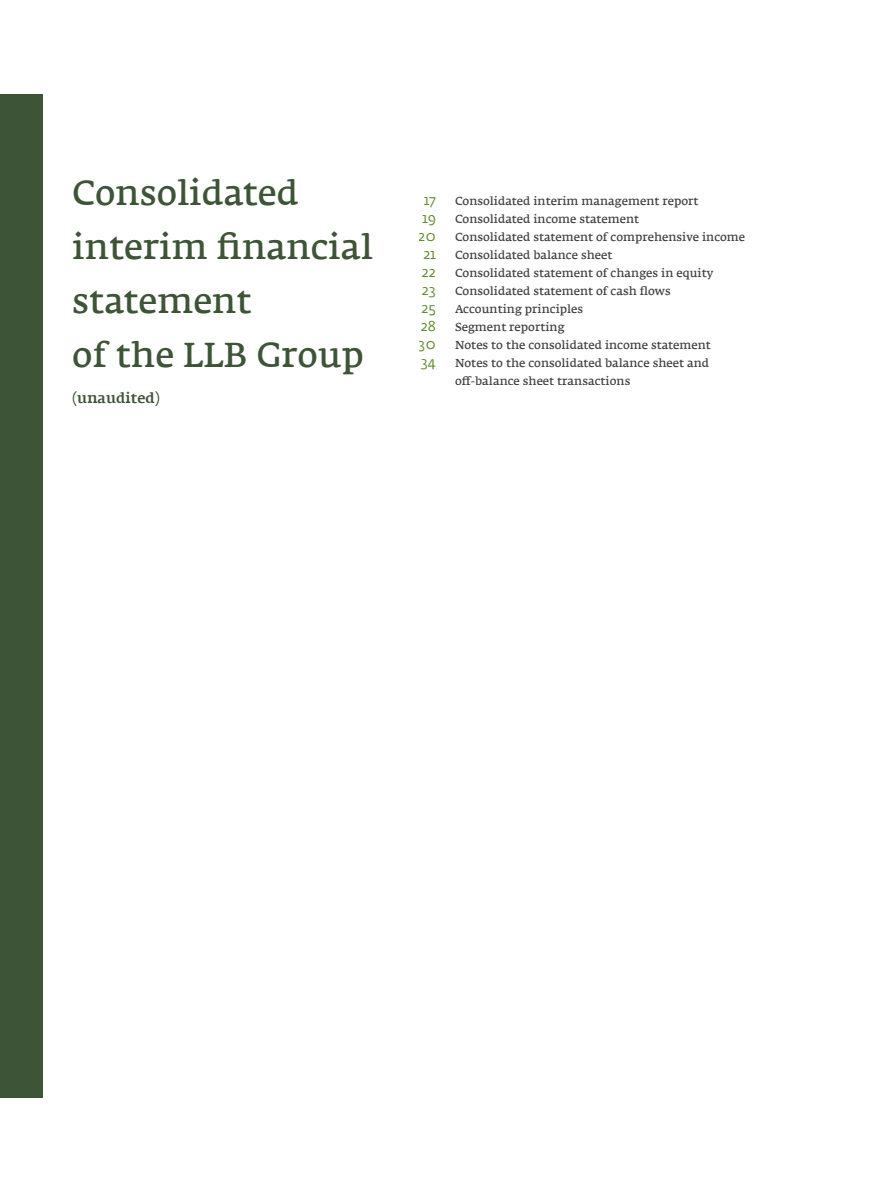
<style>
.page{position:relative;width:893px;height:1191px;background:#fff}
.page>*{position:absolute;margin:0;border:0;box-sizing:border-box;transform-origin:0 0}
.t1{font:36px/54px "LLB Serif";color:#3d5437}
.t2{font:15px/18px "LLB Sans Standard";color:#5c8727;text-align:center}
.t3{font:700 15px "LLB Serif";color:#3d5437}
.t4{font:12px/18px "LLB Serif";color:#414042}
</style>
<div class="page">
<div style="left:0;top:94px;width:43px;height:1003px;background:#3d5437"></div>
<h1 class="t1" style="left:72px;top:166px;width:302px">Consolidated interim financial statement<br>of the LLB Group</h1>
<p class="t3" style="left:72px;top:388px;width:89px">(unaudited)</p>
<p class="t2" style="left:419px;top:191px;width:18px">17<br>19<br>20<br>21<br>22<br>23<br>25<br>28<br>30<br>34</p>
<p class="t4" style="left:455px;top:192px;width:292px">Consolidated interim management report Consolidated income statement<br>Consolidated statement of comprehensive income Consolidated balance sheet<br>Consolidated statement of changes in equity Consolidated statement of cash flows<br>Accounting principles<br>Segment reporting<br>Notes to the consolidated income statement Notes to the consolidated balance sheet and off-balance sheet transactions</p>
</div>
